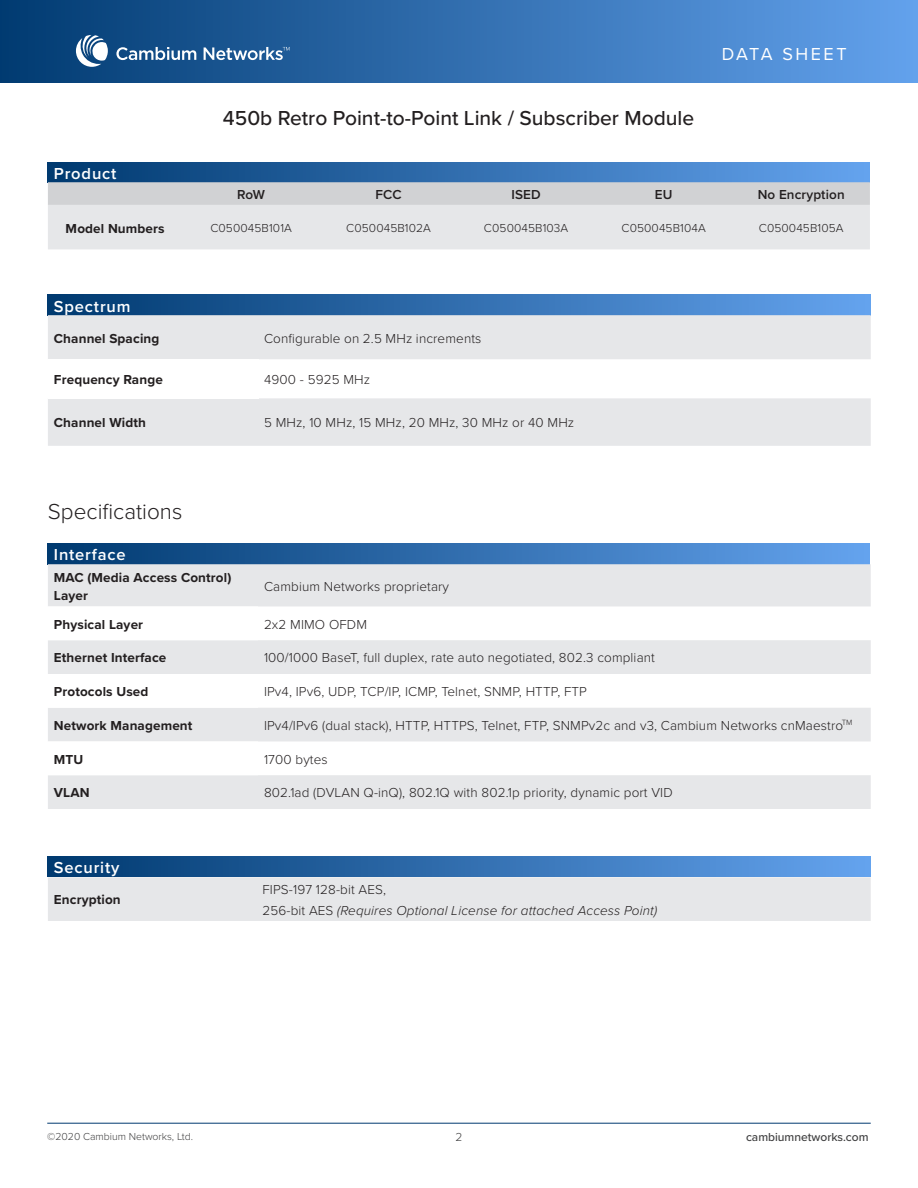
<style>
.page{position:relative;width:918px;height:1188px;background:#fff}
.page>*{position:absolute;margin:0;border:0;box-sizing:border-box;transform-origin:0 0}
.t1{font:300 22.5px "Proxima Nova";color:#231f20}
.t2{font:500 21px "Proxima Nova";color:#231f20}
.t3{font:18px "Proxima Nova";letter-spacing:.14em;color:#fff}
.t4{font:600 16.5px "Proxima Nova";letter-spacing:.05em;color:#fff}
.t5{font:300 13.5px "Proxima Nova";letter-spacing:.01em;color:#231f20}
.t6{font:700 13.5px/18px "Proxima Nova";letter-spacing:.01em;color:#231f20}
.t7{font:italic 300 13.5px "Proxima Nova";letter-spacing:.01em;color:#231f20}
.t8{font:600 13.5px "Proxima Nova";letter-spacing:.01em;color:#231f20}
.t9{font:300 12px "Proxima Nova";letter-spacing:.01em;color:#231f20}
.t10{font:500 12px "Proxima Nova";color:#3e3e3f}
.t11{font:300 12px "Proxima Nova";color:#3e3e3f}
.t12{font:300 10.5px "Proxima Nova";color:#3e3e3f}
.s1{font-style:normal}
</style>
<div class="page">
<div style="left:0;top:0;width:918px;height:82px;background:linear-gradient(to right,#013b71,#63a2ec)"></div>
<hr style="left:47px;top:1123px;width:824px;height:1px;background:#003a70">
<svg style="left:116px;top:47px;width:80px;height:13px"></svg>
<svg style="left:204px;top:47px;width:86px;height:13px"></svg>
<svg style="left:76px;top:35px;width:32px;height:32px"></svg>
<div style="left:48px;top:162px;width:822px;height:20px;background:linear-gradient(to right,#00396f,#64a3ee)"></div>
<svg style="left:48px;top:182px;width:822px;height:67px;background:#dedfe1"></svg>
<div style="left:48px;top:295px;width:823px;height:20px;background:linear-gradient(to right,#00396f,#64a3ee)"></div>
<svg style="left:48px;top:315px;width:823px;height:131px;fill:#e6e7e9"></svg>
<div style="left:48px;top:359px;width:210px;height:39px;background:#fff"></div>
<div style="left:48px;top:544px;width:822px;height:20px;background:linear-gradient(to right,#00396f,#64a3ee)"></div>
<svg style="left:48px;top:564px;width:823px;height:245px;fill:#e6e7e9"></svg>
<svg style="left:48px;top:606px;width:210px;height:169px"></svg>
<div style="left:48px;top:856px;width:823px;height:21px;background:linear-gradient(to right,#00396f,#64a3ee)"></div>
<div style="left:48px;top:877px;width:823px;height:44px;background:#e6e7e9"></div>
<p class="t4" style="left:54px;top:161px;width:64px">Product</p>
<h2 class="t2" style="left:223px;top:103px;width:473px">450b Retro Point-to-Point Link / Subscriber Module</h2>
<h3 class="t3" style="left:722px;top:41px;width:126px">DATA SHEET</h3>
<p class="t8" style="left:237px;top:184px;width:29px">RoW</p>
<p class="t8" style="left:376px;top:184px;width:28px">FCC</p>
<p class="t8" style="left:512px;top:184px;width:31px">ISED</p>
<p class="t8" style="left:655px;top:184px;width:19px">EU</p>
<p class="t8" style="left:758px;top:184px;width:88px">No Encryption</p>
<p class="t6" style="left:66px;top:219px;width:100px">Model Numbers</p>
<p class="t9" style="left:210px;top:219px;width:83px">C050045B101A</p>
<p class="t9" style="left:346px;top:219px;width:86px">C050045B102A</p>
<p class="t9" style="left:484px;top:219px;width:86px">C050045B103A</p>
<p class="t9" style="left:622px;top:219px;width:86px">C050045B104A</p>
<p class="t9" style="left:759px;top:219px;width:86px">C050045B105A</p>
<p class="t4" style="left:54px;top:294px;width:78px">Spectrum</p>
<p class="t6" style="left:54px;top:329px;width:107px">Channel Spacing</p>
<p class="t5" style="left:264px;top:328px;width:219px">Configurable on 2.5 MHz increments</p>
<p class="t6" style="left:54px;top:370px;width:110px">Frequency Range</p>
<p class="t5" style="left:264px;top:370px;width:107px">4900 - 5925 MHz</p>
<p class="t6" style="left:54px;top:414px;width:94px">Channel Width</p>
<p class="t5" style="left:264px;top:413px;width:312px">5 MHz, 10 MHz, 15 MHz, 20 MHz, 30 MHz or 40 MHz</p>
<p class="t1" style="left:48px;top:495px;width:136px">Specifications</p>
<p class="t4" style="left:54px;top:543px;width:73px">Interface</p>
<p class="t6" style="left:54px;top:568px;width:179px">MAC (Media Access Control)<br>Layer</p>
<p class="t5" style="left:264px;top:576px;width:187px">Cambium Networks proprietary</p>
<p class="t6" style="left:54px;top:615px;width:91px">Physical Layer</p>
<p class="t5" style="left:264px;top:614px;width:105px">2x2 MIMO OFDM</p>
<p class="t6" style="left:54px;top:649px;width:114px">Ethernet Interface</p>
<p class="t5" style="left:264px;top:648px;width:392px">100/1000 BaseT, full duplex, rate auto negotiated, 802.3 compliant</p>
<p class="t6" style="left:54px;top:682px;width:96px">Protocols Used</p>
<p class="t5" style="left:264px;top:682px;width:324px">IPv4, IPv6, UDP, TCP/IP, ICMP, Telnet, SNMP, HTTP, FTP</p>
<p class="t6" style="left:54px;top:716px;width:140px">Network Management</p>
<p class="t5" style="left:264px;top:715px;width:590px">IPv4/IPv6 (dual stack), HTTP, HTTPS, Telnet, FTP, SNMPv2c and v3, Cambium Networks cnMaestro<sup>TM</sup></p>
<p class="t6" style="left:54px;top:750px;width:31px">MTU</p>
<p class="t5" style="left:264px;top:749px;width:65px">1700 bytes</p>
<p class="t6" style="left:54px;top:784px;width:37px">VLAN</p>
<p class="t5" style="left:264px;top:783px;width:410px">802.1ad (DVLAN Q-inQ), 802.1Q with 802.1p priority, dynamic port VID</p>
<p class="t4" style="left:54px;top:855px;width:67px">Security</p>
<p class="t6" style="left:54px;top:891px;width:68px">Encryption</p>
<p class="t5" style="left:262px;top:879px;width:125px">FIPS-197 128-bit AES,</p>
<p class="t7" style="left:262px;top:900px;width:396px"><span class="s1">256-bit AES</span> (Requires Optional License for attached Access Point)</p>
<p class="t12" style="left:47px;top:1128px;width:147px">©2020 Cambium Networks, Ltd.</p>
<p class="t11" style="left:456px;top:1128px;width:8px">2</p>
<p class="t10" style="left:746px;top:1128px;width:124px">cambiumnetworks.com</p>
</div>
